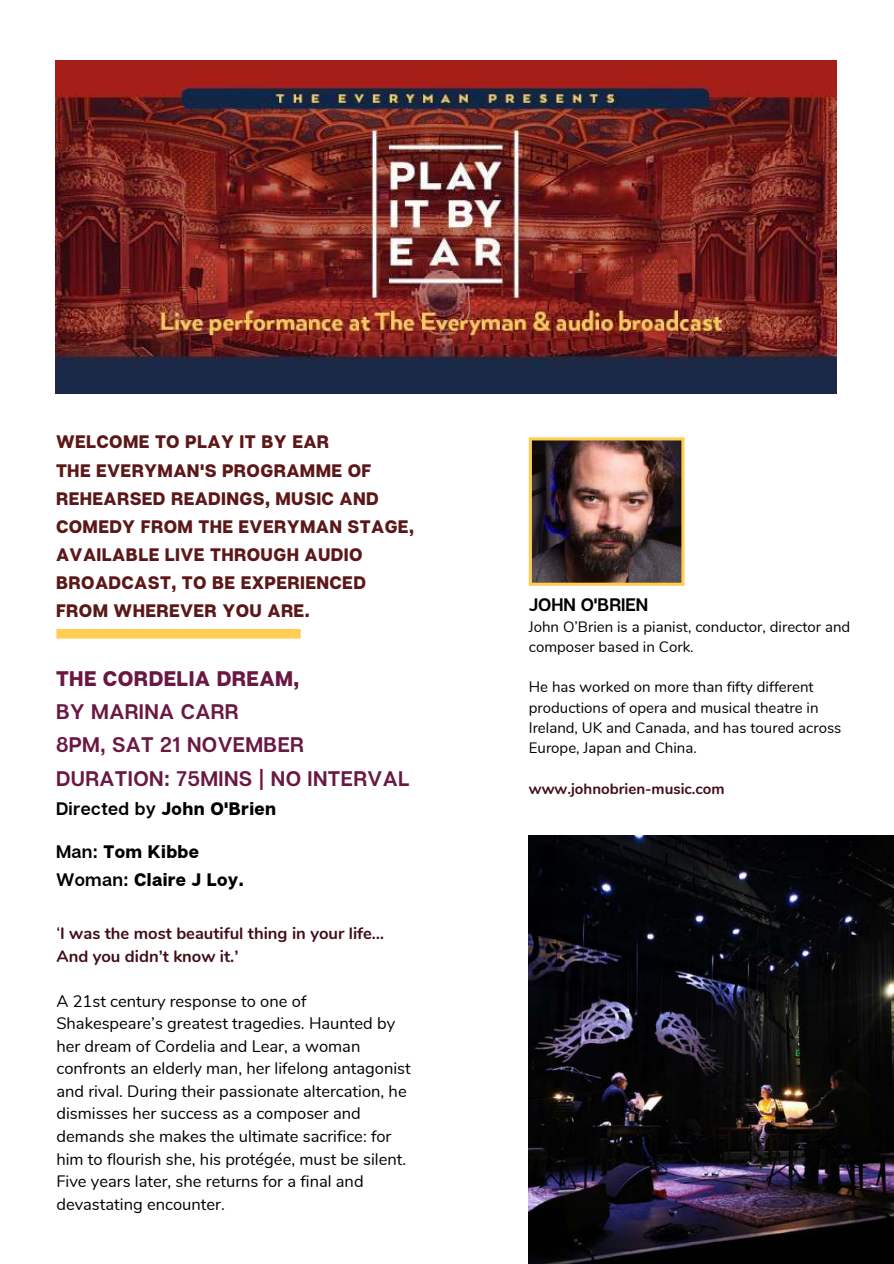
<style>
.page{position:relative;width:894px;height:1264px;background:#fff}
.page>*{position:absolute;margin:0;border:0;box-sizing:border-box;transform-origin:0 0}
.t1{font:600 21px/33.2px "Articulat CF";letter-spacing:.02em;color:#6a1843}
.t2{font:800 21px "Articulat CF";letter-spacing:.02em;color:#6a1843}
.t3{font:800 18px/28.2px "Articulat CF";letter-spacing:.02em;color:#5c1819}
.t4{font:800 18px/28.3px "Articulat CF";letter-spacing:.02em;color:#000}
.t5{font:600 18px "Articulat CF";color:#000}
.t6{font:16.5px/22.5px "Nunito";color:#000}
.t7{font:700 16.5px/22.5px "Nunito";color:#420e18}
.t8{font:15px/20.2px "Nunito";color:#000}
.t9{font:700 15px "Nunito";color:#420e18}
.s1{font-weight:600}
.s2{font-weight:400;color:#000}
</style>
<div class="page">
<img style="left:55px;top:61px;width:781px;height:332px">
<div style="left:56px;top:629px;width:244px;height:9px;background:#ffcd52"></div>
<img style="left:528px;top:437px;width:156px;height:149px">
<img style="left:528px;top:835px;width:365px;height:428px">
<p class="t3" style="left:56px;top:427px;width:359px">WELCOME TO PLAY IT BY EAR<br>THE EVERYMAN'S PROGRAMME OF<br>REHEARSED READINGS, MUSIC AND<br>COMEDY FROM THE EVERYMAN STAGE,<br>AVAILABLE LIVE THROUGH AUDIO<br>BROADCAST, TO BE EXPERIENCED<br>FROM WHEREVER YOU ARE.</p>
<p class="t2" style="left:56px;top:665px;width:245px">THE CORDELIA DREAM,</p>
<p class="t1" style="left:56px;top:694px;width:355px">BY MARINA CARR<br>8PM, SAT 21 NOVEMBER<br>DURATION: 75MINS | NO INTERVAL</p>
<p class="t4" style="left:56px;top:794px;width:221px"><span class="s1">Directed by</span> John O'Brien</p>
<p class="t4" style="left:56px;top:836px;width:189px"><span class="s1">Man:</span> Tom Kibbe<br><span class="s1">Woman:</span> Claire J Loy.</p>
<p class="t7" style="left:56px;top:922px;width:329px"><span class="s2">‘</span>I was the most beautiful thing in your life…<br>And you didn’t know it.’</p>
<p class="t6" style="left:56px;top:990px;width:356px">A 21st century response to one of Shakespeare’s greatest tragedies. Haunted by her dream of Cordelia and Lear, a woman confronts an elderly man, her lifelong antagonist and rival. During their passionate altercation, he dismisses her success as a composer and demands she makes the ultimate sacrifice: for him to flourish she, his protégée, must be silent.<br>Five years later, she returns for a final and devastating encounter.</p>
<p class="t5" style="left:528px;top:593px;width:121px">JOHN O'BRIEN</p>
<p class="t8" style="left:528px;top:616px;width:323px">John O’Brien is a pianist, conductor, director and composer based in Cork.</p>
<p class="t8" style="left:528px;top:677px;width:314px">He has worked on more than fifty different productions of opera and musical theatre in Ireland, UK and Canada, and has toured across Europe, Japan and China.</p>
<p class="t9" style="left:528px;top:778px;width:197px">www.johnobrien-music.com</p>
</div>
